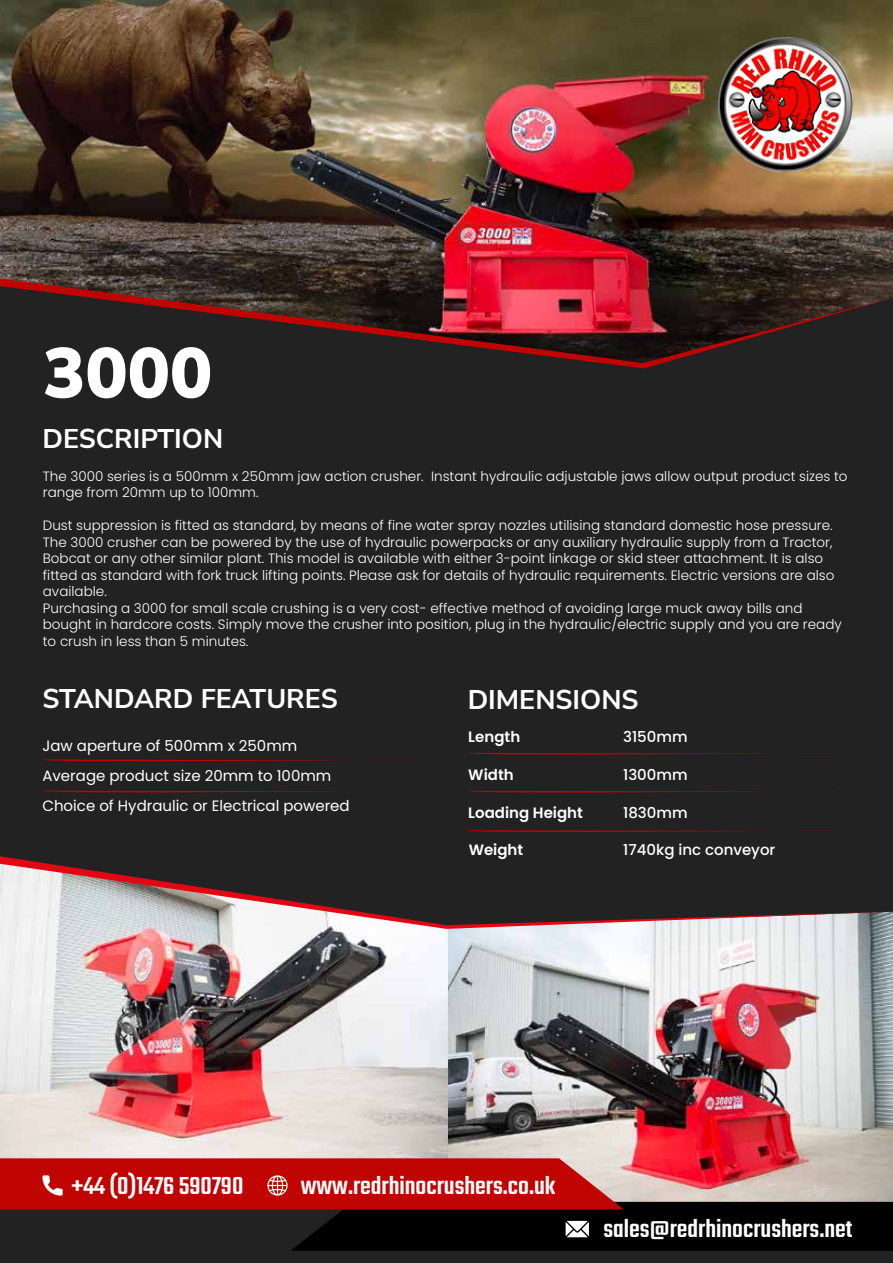
<style>
.page{position:relative;width:893px;height:1263px;background:#222}
.page>*{position:absolute;margin:0;border:0;box-sizing:border-box;transform-origin:0 0}
.t1{font:900 70.5px "Nunito Sans";color:#fff}
.t2{font:500 27px "Teko";color:#fff}
.t3{font:700 27px "Nunito Sans";color:#fff}
.t4{font:15px/30px "Poppins";color:#fff}
.t5{font:500 15px "Poppins";color:#fff}
.t6{font:600 15px "Poppins";color:#fff}
.t7{font:300 13.5px/16.5px "Poppins";color:#fff}
</style>
<div class="page">
<img style="left:0;top:0;width:893px;height:277px">
<img style="left:448px;top:929px;width:445px;height:229px">
<svg style="left:0;top:277px;width:893px;height:91px"></svg>
<svg style="left:42px;top:759px;width:369px;height:3px"></svg>
<svg style="left:42px;top:790px;width:369px;height:3px"></svg>
<svg style="left:468px;top:752px;width:368px;height:3px"></svg>
<svg style="left:468px;top:790px;width:368px;height:3px"></svg>
<svg style="left:468px;top:830px;width:367px;height:2px"></svg>
<img style="left:0;top:929px;width:448px;height:229px">
<svg style="left:0;top:1158px;width:893px;height:93px"></svg>
<svg style="left:0;top:856px;width:893px;height:73px"></svg>
<img style="left:718px;top:37px;width:134px;height:134px">
<h1 class="t1" style="left:43px;top:323px;width:171px">3000</h1>
<h2 class="t3" style="left:42px;top:420px;width:182px">DESCRIPTION</h2>
<p class="t7" style="left:43px;top:468px;width:806px">The 3000 series is a 500mm x 250mm jaw action crusher. Instant hydraulic adjustable jaws allow output product sizes to range from 20mm up to 100mm.</p>
<p class="t7" style="left:43px;top:517px;width:800px">Dust suppression is fitted as standard, by means of fine water spray nozzles utilising standard domestic hose pressure.<br>The 3000 crusher can be powered by the use of hydraulic powerpacks or any auxiliary hydraulic supply from a Tractor, Bobcat or any other similar plant. This model is available with either 3-point linkage or skid steer attachment. It is also fitted as standard with fork truck lifting points. Please ask for details of hydraulic requirements. Electric versions are also available.<br>Purchasing a 3000 for small scale crushing is a very cost- effective method of avoiding large muck away bills and bought in hardcore costs. Simply move the crusher into position, plug in the hydraulic/electric supply and you are ready to crush in less than 5 minutes.</p>
<h2 class="t3" style="left:42px;top:680px;width:297px">STANDARD FEATURES</h2>
<h2 class="t3" style="left:468px;top:680px;width:172px">DIMENSIONS</h2>
<p class="t6" style="left:468px;top:728px;width:53px">Length</p>
<p class="t6" style="left:468px;top:766px;width:47px">Width</p>
<p class="t6" style="left:468px;top:804px;width:116px">Loading Height</p>
<p class="t6" style="left:469px;top:841px;width:56px">Weight</p>
<p class="t5" style="left:623px;top:728px;width:66px">3150mm</p>
<p class="t5" style="left:623px;top:766px;width:66px">1300mm</p>
<p class="t5" style="left:623px;top:804px;width:66px">1830mm</p>
<p class="t4" style="left:42px;top:731px;width:309px">Jaw aperture of 500mm x 250mm<br>Average product size 20mm to 100mm<br>Choice of Hydraulic or Electrical powered</p>
<p class="t5" style="left:623px;top:841px;width:154px">1740kg inc conveyor</p>
<h2 class="t2" style="left:71px;top:1170px;width:173px">+44 (0)1476 590790</h2>
<h2 class="t2" style="left:301px;top:1170px;width:256px">www.redrhinocrushers.co.uk</h2>
<h2 class="t2" style="left:603px;top:1213px;width:250px">sales@redrhinocrushers.net</h2>
</div>
